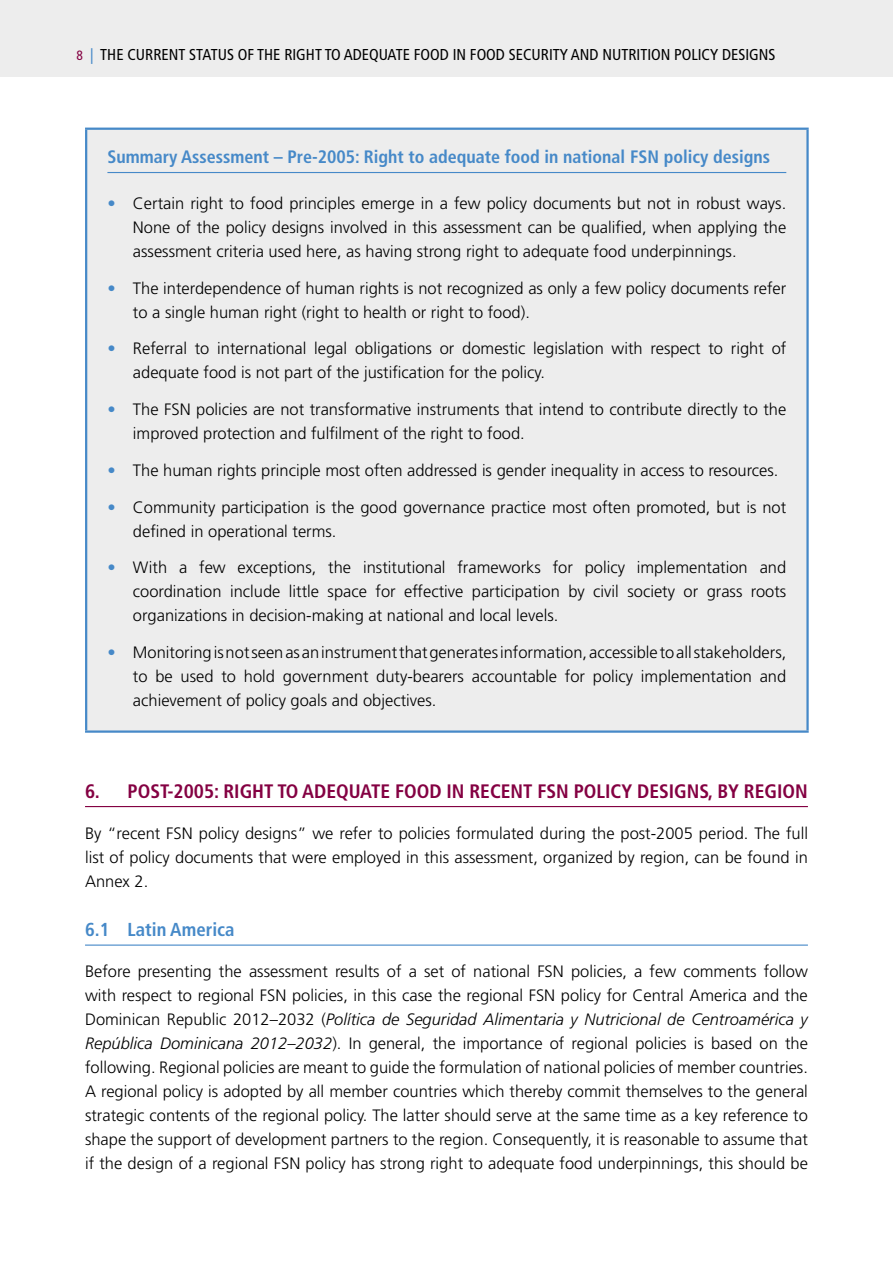
<style>
.page{position:relative;width:893px;height:1263px;background:#fff}
.page>*{position:absolute;margin:0;border:0;box-sizing:border-box;transform-origin:0 0}
.t1{font:700 condensed 19.5px "Frutiger LT Std";color:#840042}
.t2{font:700 condensed 18.75px "Frutiger LT Std";color:#4689c8}
.t3{font:700 condensed 18px "Frutiger LT Std";color:#4689c8}
.t4{font:300 16.5px/24px "Frutiger LT Std";color:#000;text-align:justify}
.t5{font:condensed 15.75px "Frutiger LT Std";color:#000}
.s1{font-size:13.5px;color:#840042}
.s2{color:#4689c8}
.s3{font-style:italic}
</style>
<div class="page">
<div style="left:0;top:0;width:893px;height:77px;background:#ededed"></div>
<hr style="left:85px;top:806px;width:723px;height:1px;background:#840042">
<hr style="left:85px;top:944px;width:723px;height:2px;background:#4689c8">
<div style="left:86px;top:129px;width:721px;height:603px;background:#ededed"></div>
<hr style="left:85px;top:128px;width:724px;height:2px;background:#4689c8">
<hr style="left:85px;top:130px;width:2px;height:600px;background:#4689c8">
<hr style="left:806px;top:130px;width:3px;height:600px;background:#4689c8">
<hr style="left:85px;top:730px;width:724px;height:3px;background:#4689c8">
<hr style="left:107px;top:172px;width:679px;height:1px;background:#4689c8">
<p class="t5" style="left:77px;top:45px;width:700px"><span class="s1">8</span> <span class="s2">|</span> THE CURRENT STATUS OF THE RIGHT TO ADEQUATE FOOD IN FOOD SECURITY AND NUTRITION POLICY DESIGNS</p>
<p class="t3" style="left:107px;top:147px;width:664px">Summary Assessment – Pre-2005: Right to adequate food in national FSN policy designs</p>
<p class="t4" style="left:133px;top:191px;width:655px;text-indent:-26px"><span class="s2">•</span> Certain right to food principles emerge in a few policy documents but not in robust ways.<br>None of the policy designs involved in this assessment can be qualified, when applying the assessment criteria used here, as having strong right to adequate food underpinnings.</p>
<p class="t4" style="left:133px;top:276px;width:655px;text-indent:-26px"><span class="s2">•</span> The interdependence of human rights is not recognized as only a few policy documents refer to a single human right (right to health or right to food).</p>
<p class="t4" style="left:133px;top:337px;width:655px;text-indent:-26px"><span class="s2">•</span> Referral to international legal obligations or domestic legislation with respect to right of adequate food is not part of the justification for the policy.</p>
<p class="t4" style="left:133px;top:398px;width:655px;text-indent:-26px"><span class="s2">•</span> The FSN policies are not transformative instruments that intend to contribute directly to the improved protection and fulfilment of the right to food.</p>
<p class="t4" style="left:107px;top:458px;width:672px"><span class="s2">•</span> The human rights principle most often addressed is gender inequality in access to resources.</p>
<p class="t4" style="left:133px;top:495px;width:655px;text-indent:-26px"><span class="s2">•</span> Community participation is the good governance practice most often promoted, but is not defined in operational terms.</p>
<p class="t4" style="left:133px;top:556px;width:655px;text-indent:-26px"><span class="s2">•</span> With a few exceptions, the institutional frameworks for policy implementation and coordination include little space for effective participation by civil society or grass roots organizations in decision-making at national and local levels.</p>
<p class="t4" style="left:133px;top:641px;width:655px;text-indent:-26px"><span class="s2">•</span> Monitoring is not seen as an instrument that generates information, accessible to all stakeholders, to be used to hold government duty-bearers accountable for policy implementation and achievement of policy goals and objectives.</p>
<p class="t1" style="left:85px;top:779px;width:724px">6. POST-2005: RIGHT TO ADEQUATE FOOD IN RECENT FSN POLICY DESIGNS, BY REGION</p>
<p class="t4" style="left:85px;top:821px;width:724px">By “recent FSN policy designs” we refer to policies formulated during the post-2005 period. The full list of policy documents that were employed in this assessment, organized by region, can be found in Annex 2.</p>
<p class="t2" style="left:85px;top:918px;width:151px">6.1 Latin America</p>
<p class="t4" style="left:85px;top:959px;width:724px">Before presenting the assessment results of a set of national FSN policies, a few comments follow with respect to regional FSN policies, in this case the regional FSN policy for Central America and the Dominican Republic 2012–2032 (<span class="s3">Política de Seguridad Alimentaria y Nutricional de Centroamérica y República Dominicana 2012–2032</span>). In general, the importance of regional policies is based on the following. Regional policies are meant to guide the formulation of national policies of member countries.<br>A regional policy is adopted by all member countries which thereby commit themselves to the general strategic contents of the regional policy. The latter should serve at the same time as a key reference to shape the support of development partners to the region. Consequently, it is reasonable to assume that if the design of a regional FSN policy has strong right to adequate food underpinnings, this should be</p>
</div>
